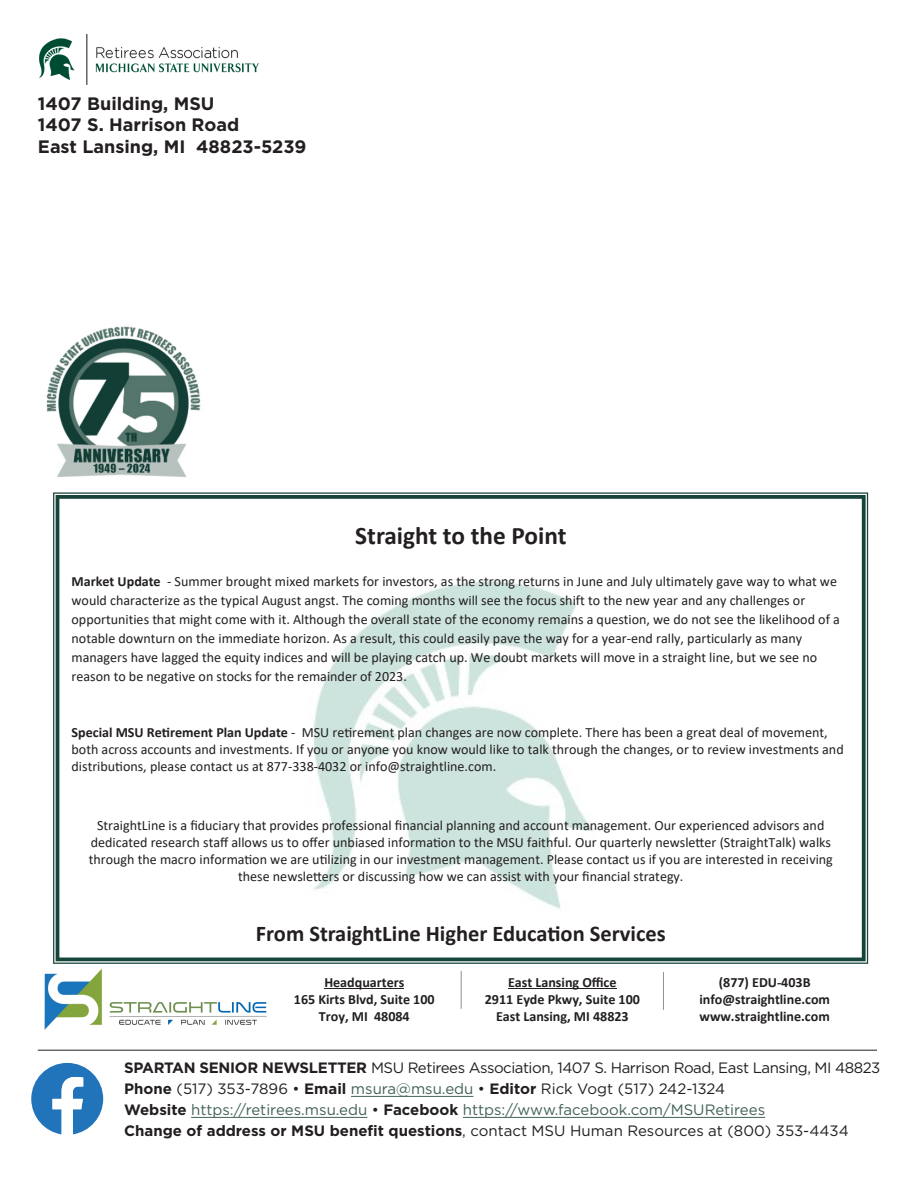
<style>
.page{position:relative;width:918px;height:1188px;background:#fff}
.page>*{position:absolute;margin:0;border:0;box-sizing:border-box;transform-origin:0 0}
.t1{font:700 25.35px "Calibri";color:#231f20}
.t2{font:700 22.5px "Calibri";color:#231f20}
.t3{font:700 18px "Gotham";color:#231f20}
.t4{font:15px/21px "Gotham";color:#231f20}
.t5{font:14.1px/18.9px "Calibri";color:#231f20}
.t6{font:700 14.1px/17.1px "Calibri";color:#231f20;text-align:center}
.s1{font-weight:700}
.s2{color:#426159}
</style>
<div class="page">
<img style="left:40px;top:35px;width:218px;height:50px">
<hr style="left:351px;top:1096px;width:122px;height:1px;background:#426159">
<hr style="left:191px;top:1117px;width:176px;height:1px;background:#426159">
<hr style="left:463px;top:1117px;width:302px;height:1px;background:#426159">
<svg style="left:31px;top:1063px;width:72px;height:72px"></svg>
<hr style="left:38px;top:1050px;width:839px;height:1px;background:#231f20">
<img style="left:46px;top:326px;width:155px;height:151px">
<hr style="left:324px;top:988px;width:80px;height:1px;background:#231f20">
<hr style="left:508px;top:988px;width:109px;height:1px;background:#231f20">
<hr style="left:461px;top:971px;width:1px;height:38px;background:#939598">
<hr style="left:663px;top:972px;width:1px;height:38px;background:#939598">
<svg style="left:53px;top:492px;width:815px;height:472px"></svg>
<img style="left:45px;top:969px;width:222px;height:61px">
<p class="t3" style="left:38px;top:91px;width:178px">1407 Building, MSU</p>
<p class="t3" style="left:38px;top:113px;width:203px">1407 S. Harrison Road</p>
<p class="t3" style="left:38px;top:134px;width:270px">East Lansing, MI 48823-5239</p>
<p class="t1" style="left:355px;top:518px;width:213px">Straight to the Point</p>
<p class="t5" style="left:72px;top:572px;width:770px"><span class="s1">Market Update</span> - Summer brought mixed markets for investors, as the strong returns in June and July ultimately gave way to what we would characterize as the typical August angst. The coming months will see the focus shift to the new year and any challenges or opportunities that might come with it. Although the overall state of the economy remains a question, we do not see the likelihood of a notable downturn on the immediate horizon. As a result, this could easily pave the way for a year-end rally, particularly as many managers have lagged the equity indices and will be playing catch up. We doubt markets will move in a straight line, but we see no reason to be negative on stocks for the remainder of 2023.</p>
<p class="t5" style="left:72px;top:723px;width:774px;line-height:17.1px"><span class="s1">Special MSU Retirement Plan Update</span> - MSU retirement plan changes are now complete. There has been a great deal of movement, both across accounts and investments. If you or anyone you know would like to talk through the changes, or to review investments and distributions, please contact us at 877-338-4032 or info@straightline.com.</p>
<p class="t5" style="left:89px;top:816px;width:746px;line-height:17.1px;text-align:center">StraightLine is a fiduciary that provides professional financial planning and account management. Our experienced advisors and dedicated research staff allows us to offer unbiased information to the MSU faithful. Our quarterly newsletter (StraightTalk) walks through the macro information we are utilizing in our investment management. Please contact us if you are interested in receiving these newsletters or discussing how we can assist with your financial strategy.</p>
<p class="t2" style="left:256px;top:917px;width:411px">From StraightLine Higher Education Services</p>
<p class="t6" style="left:294px;top:973px;width:142px">Headquarters<br>165 Kirts Blvd, Suite 100<br>Troy, MI 48084</p>
<p class="t6" style="left:485px;top:973px;width:157px">East Lansing Office<br>2911 Eyde Pkwy, Suite 100<br>East Lansing, MI 48823</p>
<p class="t6" style="left:699px;top:973px;width:132px">(877) EDU-403B info@straightline.com www.straightline.com</p>
<p class="t4" style="left:124px;top:1057px;width:758px"><span class="s1">SPARTAN SENIOR NEWSLETTER</span> MSU Retirees Association, 1407 S. Harrison Road, East Lansing, MI 48823<br><span class="s1">Phone</span> (517) 353-7896 • <span class="s1">Email</span> <span class="s2">msura@msu.edu</span> • <span class="s1">Editor</span> Rick Vogt (517) 242-1324<br><span class="s1">Website</span> <span class="s2">https://retirees.msu.edu</span> • <span class="s1">Facebook</span> <span class="s2">https://www.facebook.com/MSURetirees<br></span><span class="s1">Change of address or MSU benefit questions</span>, contact MSU Human Resources at (800) 353-4434</p>
</div>
